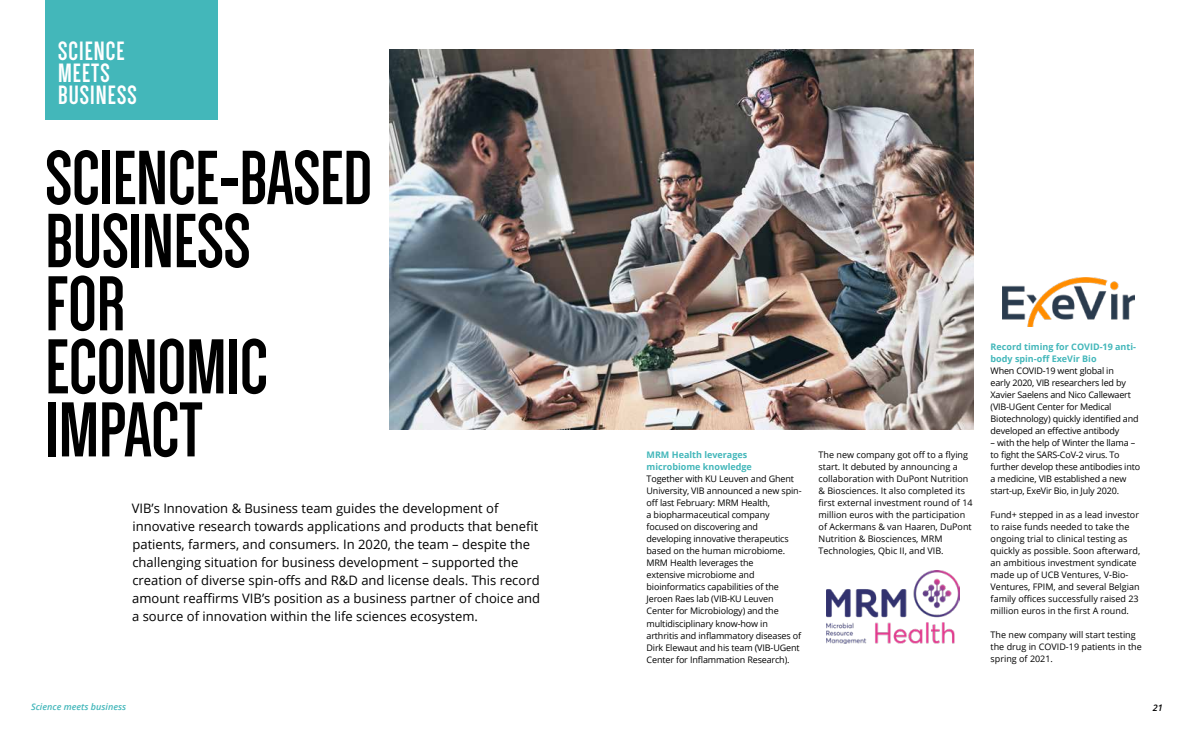
<style>
.page{position:relative;width:1191px;height:738px;background:#fff}
.page>*{position:absolute;margin:0;border:0;box-sizing:border-box;transform-origin:0 0}
.t1{font:700 80px/63px "Dense";color:#000}
.t2{font:700 79px/63px "Dense";color:#000}
.t3{font:700 27.3px/21.8px "Dense";letter-spacing:.04em;color:#fff}
.t4{font:13px/18px "Open Sans";color:#000}
.t5{font:9px/12px "Open Sans";letter-spacing:-.015em;color:#000}
.t6{font:700 9px/12px "Open Sans";color:#43b7ba}
.t7{font:italic 600 9px "Open Sans";color:#43b7ba}
.t8{font:italic 600 9px "Open Sans";color:#000}
</style>
<div class="page">
<img style="left:389px;top:49px;width:584px;height:380px">
<div style="left:45px;top:0;width:172px;height:119px;background:#43b7ba"></div>
<img style="left:826px;top:570px;width:133px;height:72px">
<img style="left:1002px;top:277px;width:132px;height:49px">
<h3 class="t3" style="left:58px;top:41px;width:80px">SCIENCE<br>MEETS<br>BUSINESS</h3>
<h2 class="t2" style="left:45px;top:147px;width:328px">SCIENCE-BASED<br>BUSINESS</h2>
<h1 class="t1" style="left:45px;top:273px;width:224px">FOR<br>ECONOMIC<br>IMPACT</h1>
<p class="t4" style="left:132px;top:499px;width:410px">VIB’s Innovation &amp; Business team guides the development of innovative research towards applications and products that benefit patients, farmers, and consumers. In 2020, the team – despite the challenging situation for business development – supported the creation of diverse spin-offs and R&amp;D and license deals. This record amount reaffirms VIB’s position as a business partner of choice and a source of innovation within the life sciences ecosystem.</p>
<p class="t6" style="left:646px;top:448px;width:107px">MRM Health leverages microbiome knowledge</p>
<p class="t5" style="left:646px;top:472px;width:156px">Together with KU Leuven and Ghent<br>University, VIB announced a new spin&shy;off last February: MRM Health,<br>a biopharmaceutical company focused on discovering and developing innovative therapeutics based on the human microbiome.<br>MRM Health leverages the<br>extensive microbiome and bioinformatics capabilities of the<br>Jeroen Raes lab (VIB-KU Leuven<br>Center for Microbiology) and the multidisciplinary know-how in arthritis and inflammatory diseases of<br>Dirk Elewaut and his team (VIB-UGent<br>Center for Inflammation Research).</p>
<p class="t5" style="left:818px;top:448px;width:156px">The new company got off to a flying start. It debuted by announcing a collaboration with DuPont Nutrition &amp; Biosciences. It also completed its first external investment round of 14 million euros with the participation of Ackermans &amp; van Haaren, DuPont Nutrition &amp; Biosciences, MRM Technologies, Qbic II, and VIB.</p>
<p class="t6" style="left:990px;top:340px;width:147px">Record timing for COVID-19 anti&shy;body spin-off ExeVir Bio</p>
<p class="t5" style="left:990px;top:364px;width:150px">When COVID-19 went global in<br>early 2020, VIB researchers led by Xavier Saelens and Nico Callewaert (VIB-UGent Center for Medical Biotechnology) quickly identified and developed an effective antibody</p>
<p class="t5" style="left:990px;top:436px;width:151px">– with the help of Winter the llama – to fight the SARS-CoV-2 virus. To further develop these antibodies into a medicine, VIB established a new start-up, ExeVir Bio, in July 2020.</p>
<p class="t5" style="left:990px;top:508px;width:151px">Fund+ stepped in as a lead investor to raise funds needed to take the ongoing trial to clinical testing as quickly as possible. Soon afterward, an ambitious investment syndicate made up of UCB Ventures, V-Bio-Ventures, FPIM, and several Belgian family offices successfully raised 23 million euros in the first A round.</p>
<p class="t5" style="left:990px;top:628px;width:153px">The new company will start testing the drug in COVID-19 patients in the spring of 2021.</p>
<p class="t7" style="left:31px;top:700px;width:96px">Science meets business</p>
<p class="t8" style="left:1153px;top:701px;width:11px">21</p>
</div>
